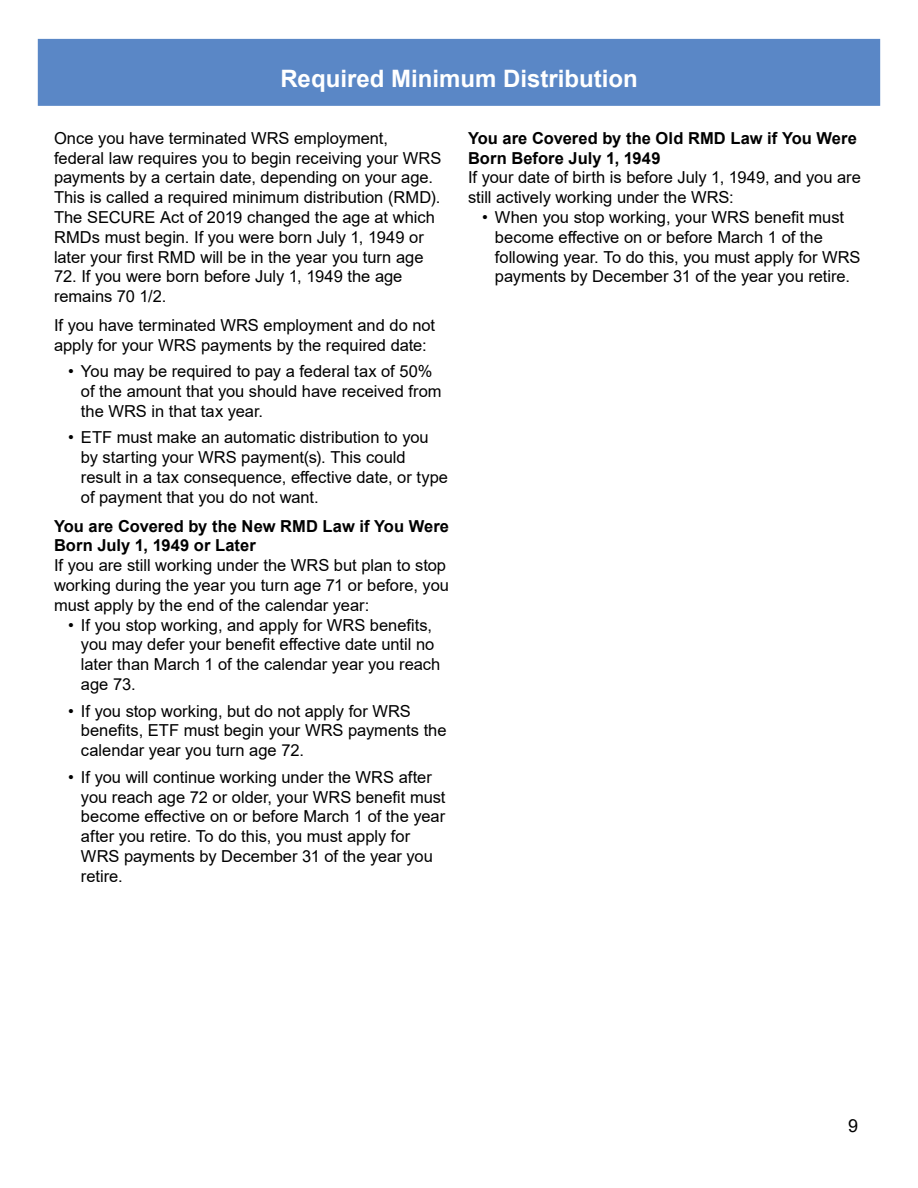
<style>
.page{position:relative;width:918px;height:1188px;background:#fff}
.page>*{position:absolute;margin:0;border:0;box-sizing:border-box;transform-origin:0 0}
.t1{font:700 24px "Arial";color:#fff}
.t2{font:18px "Arial";color:#000}
.t3{font:16.5px/19.8px "Arial";color:#000}
.t4{font:700 16.5px/19.8px "Arial";letter-spacing:.005em;color:#000}
</style>
<div class="page">
<div style="left:38px;top:39px;width:842px;height:67px;background:#5a87c6;border:2px solid #5a87c6"></div>
<p class="t1" style="left:280px;top:62px;width:359px">Required Minimum Distribution</p>
<p class="t3" style="left:54px;top:128px;width:389px">Once you have terminated WRS employment, federal law requires you to begin receiving your WRS payments by a certain date, depending on your age.</p>
<p class="t3" style="left:54px;top:187px;width:388px">This is called a required minimum distribution (RMD).</p>
<p class="t3" style="left:54px;top:207px;width:382px">The SECURE Act of 2019 changed the age at which<br>RMDs must begin. If you were born July 1, 1949 or later your first RMD will be in the year you turn age</p>
<p class="t3" style="left:54px;top:267px;width:350px">72. If you were born before July 1, 1949 the age remains 70 1/2.</p>
<p class="t3" style="left:54px;top:315px;width:383px">If you have terminated WRS employment and do not apply for your WRS payments by the required date:</p>
<p class="t3" style="left:81px;top:362px;width:362px;text-indent:-13px">• You may be required to pay a federal tax of 50% of the amount that you should have received from the WRS in that tax year.</p>
<p class="t3" style="left:68px;top:428px;width:362px">• ETF must make an automatic distribution to you</p>
<p class="t3" style="left:81px;top:447px;width:369px">by starting your WRS payment(s). This could result in a tax consequence, effective date, or type of payment that you do not want.</p>
<h1 class="t4" style="left:54px;top:516px;width:397px">You are Covered by the New RMD Law if You Were<br>Born July 1, 1949 or Later</h1>
<p class="t3" style="left:54px;top:555px;width:397px">If you are still working under the WRS but plan to stop working during the year you turn age 71 or before, you</p>
<p class="t3" style="left:54px;top:595px;width:317px">must apply by the end of the calendar year:</p>
<p class="t3" style="left:68px;top:615px;width:368px;text-align:right">• If you stop working, and apply for WRS benefits, you may defer your benefit effective date until no</p>
<p class="t3" style="left:81px;top:654px;width:361px">later than March 1 of the calendar year you reach</p>
<p class="t3" style="left:81px;top:674px;width:56px">age 73.</p>
<p class="t3" style="left:81px;top:701px;width:367px;text-indent:-13px">• If you stop working, but do not apply for WRS benefits, ETF must begin your WRS payments the calendar year you turn age 72.</p>
<p class="t3" style="left:81px;top:767px;width:366px;text-indent:-13px">• If you will continue working under the WRS after you reach age 72 or older, your WRS benefit must become effective on or before March 1 of the year after you retire. To do this, you must apply for</p>
<p class="t3" style="left:81px;top:846px;width:353px">WRS payments by December 31 of the year you retire.</p>
<h1 class="t4" style="left:468px;top:128px;width:390px">You are Covered by the Old RMD Law if You Were<br>Born Before July 1, 1949</h1>
<p class="t3" style="left:468px;top:168px;width:394px">If your date of birth is before July 1, 1949, and you are still actively working under the WRS:</p>
<p class="t3" style="left:495px;top:207px;width:367px;text-indent:-13px">• When you stop working, your WRS benefit must become effective on or before March 1 of the following year. To do this, you must apply for WRS</p>
<p class="t3" style="left:495px;top:267px;width:357px">payments by December 31 of the year you retire.</p>
<p class="t2" style="left:848px;top:1113px;width:12px">9</p>
</div>
